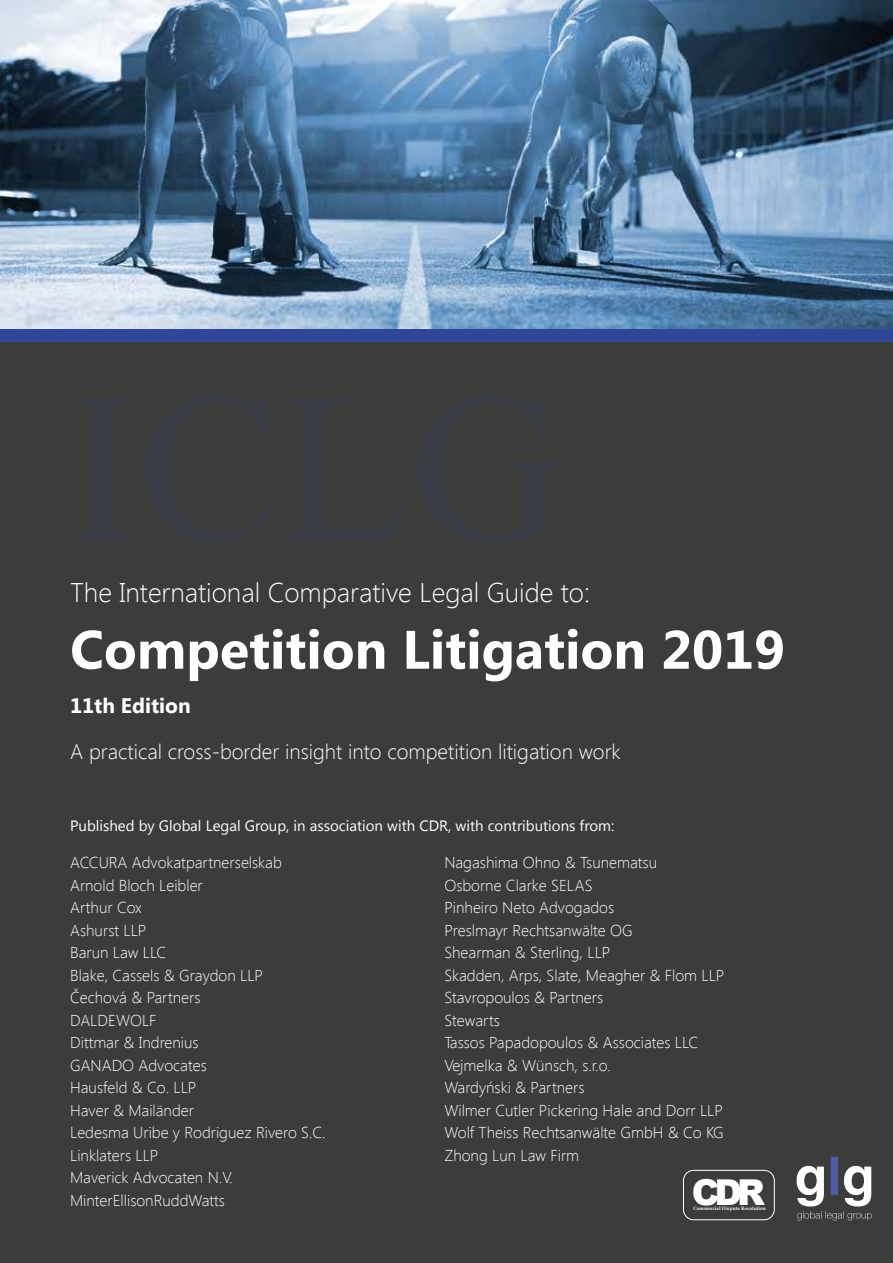
<style>
.page{position:relative;width:893px;height:1263px;background:#fff}
.page>*{position:absolute;margin:0;border:0;box-sizing:border-box;transform-origin:0 0}
.t1{font:700 54px "Segoe UI";color:#fff}
.t2{font:900 35.55px "Arial";color:#fff}
.t3{font:300 27px "Segoe UI";color:#fff}
.t4{font:300 21px "Segoe UI";color:#fff}
.t5{font:700 21px "Segoe UI";color:#fff}
.t6{font:300 15.75px/22.5px "Segoe UI";color:#fff}
.t7{font:15px "Segoe UI";color:#fff}
.t8{font:700 4.95px "Book Antiqua";color:#fff}
</style>
<div class="page">
<div style="left:0;top:331px;width:893px;height:932px;background:#3c3c3b"></div>
<img style="left:0;top:0;width:893px;height:330px">
<div style="left:0;top:330px;width:893px;height:12px;background:#304697"></div>
<svg style="left:797px;top:1157px;width:75px;height:63px"></svg>
<div style="left:683px;top:1170px;width:92px;height:50px;border:1px solid #fff;border-radius:10px"></div>
<h3 class="t3" style="left:70px;top:574px;width:521px">The International Comparative Legal Guide to:</h3>
<h1 class="t1" style="left:70px;top:611px;width:716px">Competition Litigation 2019</h1>
<h3 class="t5" style="left:70px;top:690px;width:122px">11th Edition</h3>
<h3 class="t4" style="left:70px;top:737px;width:552px">A practical cross-border insight into competition litigation work</h3>
<p class="t7" style="left:70px;top:815px;width:546px">Published by Global Legal Group, in association with CDR, with contributions from:</p>
<p class="t6" style="left:70px;top:851px;width:257px">ACCURA Advokatpartnerselskab<br>Arnold Bloch Leibler<br>Arthur Cox<br>Ashurst LLP<br>Barun Law LLC<br>Blake, Cassels &amp; Graydon LLP<br>Čechová &amp; Partners<br>DALDEWOLF<br>Dittmar &amp; Indrenius<br>GANADO Advocates<br>Hausfeld &amp; Co. LLP<br>Haver &amp; Mailänder<br>Ledesma Uribe y Rodriguez Rivero S.C.<br>Linklaters LLP<br>Maverick Advocaten N.V.<br>MinterEllisonRuddWatts</p>
<p class="t6" style="left:444px;top:851px;width:282px">Nagashima Ohno &amp; Tsunematsu<br>Osborne Clarke SELAS<br>Pinheiro Neto Advogados<br>Preslmayr Rechtsanwälte OG<br>Shearman &amp; Sterling, LLP<br>Skadden, Arps, Slate, Meagher &amp; Flom LLP<br>Stavropoulos &amp; Partners<br>Stewarts<br>Tassos Papadopoulos &amp; Associates LLC<br>Vejmelka &amp; Wünsch, s.r.o.<br>Wardyński &amp; Partners<br>Wilmer Cutler Pickering Hale and Dorr LLP<br>Wolf Theiss Rechtsanwälte GmbH &amp; Co KG<br>Zhong Lun Law Firm</p>
<h2 class="t2" style="left:692px;top:1166px;width:75px">CDR</h2>
<p class="t8" style="left:693px;top:1205px;width:74px">Commercial Dispute Resolution</p>
</div>
